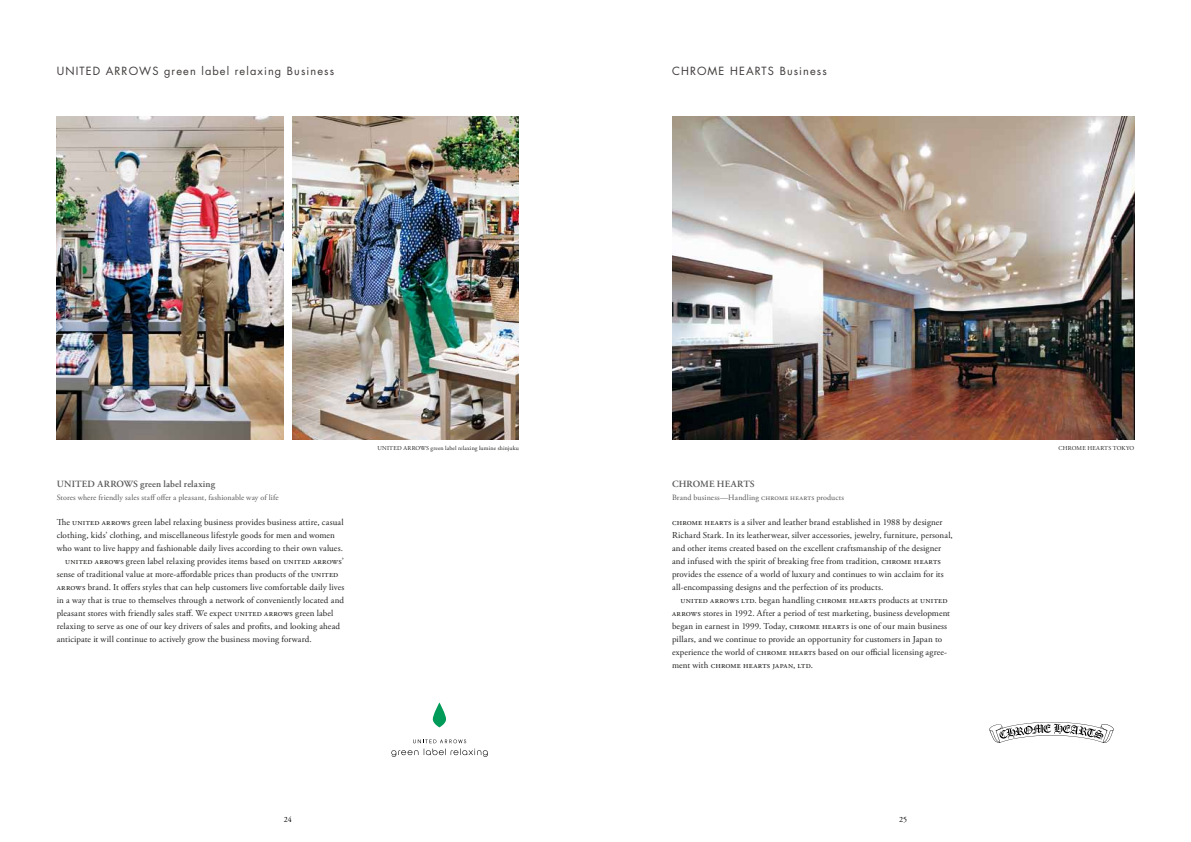
<style>
.page{position:relative;width:1191px;height:842px;background:#fff}
.page>*{position:absolute;margin:0;border:0;box-sizing:border-box;transform-origin:0 0}
.t1{font:11px "Futura";letter-spacing:.1em;color:#3e3a39}
.t2{font:600 9.5px "Adobe Garamond Pro";letter-spacing:.015em;color:#595757}
.t3{font:9px/13px "Adobe Garamond Pro";letter-spacing:.015em;color:#1f1e1d}
.t4{font:8px "Adobe Garamond Pro";letter-spacing:.01em;color:#595757}
.t5{font:8px "Adobe Garamond Pro";color:#000}
.t6{font:6px "Adobe Garamond Pro";letter-spacing:.03em;color:#1f1e1d}
</style>
<div class="page">
<svg style="left:433px;top:702px;width:13px;height:25px"></svg>
<svg style="left:391px;top:739px;width:97px;height:18px"></svg>
<img style="left:292px;top:116px;width:227px;height:323px">
<img style="left:57px;top:116px;width:226px;height:323px">
<img style="left:672px;top:116px;width:462px;height:323px">
<svg style="left:989px;top:722px;width:124px;height:21px"></svg>
<p class="t1" style="left:57px;top:63px;width:279px">UNITED ARROWS green label relaxing Business</p>
<p class="t1" style="left:672px;top:63px;width:156px">CHROME HEARTS Business</p>
<p class="t2" style="left:57px;top:478px;width:160px">UNITED ARROWS green label relaxing</p>
<p class="t4" style="left:57px;top:493px;width:223px">Stores where friendly sales staff offer a pleasant, fashionable way of life</p>
<p class="t3" style="left:57px;top:516px;width:288px">The united arrows green label relaxing business provides business attire, casual</p>
<p class="t3" style="left:57px;top:529px;width:280px">clothing, kids’ clothing, and miscellaneous lifestyle goods for men and women</p>
<p class="t3" style="left:57px;top:542px;width:288px">who want to live happy and fashionable daily lives according to their own values.</p>
<p class="t3" style="left:65px;top:555px;width:280px">united arrows green label relaxing provides items based on united arrows’</p>
<p class="t3" style="left:57px;top:568px;width:283px">sense of traditional value at more-affordable prices than products of the united</p>
<p class="t3" style="left:57px;top:581px;width:289px">arrows brand. It offers styles that can help customers live comfortable daily lives</p>
<p class="t3" style="left:57px;top:594px;width:289px">in a way that is true to themselves through a network of conveniently located and</p>
<p class="t3" style="left:57px;top:607px;width:278px">pleasant stores with friendly sales staff. We expect united arrows green label</p>
<p class="t3" style="left:57px;top:620px;width:285px">relaxing to serve as one of our key drivers of sales and profits, and looking ahead</p>
<p class="t3" style="left:57px;top:633px;width:257px">anticipate it will continue to actively grow the business moving forward.</p>
<p class="t6" style="left:377px;top:445px;width:143px">UNITED ARROWS green label relaxing lumine shinjuku</p>
<p class="t2" style="left:672px;top:478px;width:84px">CHROME HEARTS</p>
<p class="t4" style="left:672px;top:493px;width:173px">Brand business—Handling chrome hearts products</p>
<p class="t3" style="left:672px;top:516px;width:282px">chrome hearts is a silver and leather brand established in 1988 by designer Richard Stark. In its leatherwear, silver accessories, jewelry, furniture, personal, and other items created based on the excellent craftsmanship of the designer and infused with the spirit of breaking free from tradition, chrome hearts provides the essence of a world of luxury and continues to win acclaim for its all-encompassing designs and the perfection of its products.</p>
<p class="t3" style="left:672px;top:594px;width:279px;text-indent:9px">united arrows ltd. began handling chrome hearts products at united arrows stores in 1992. After a period of test marketing, business development began in earnest in 1999. Today, chrome hearts is one of our main business pillars, and we continue to provide an opportunity for customers in Japan to experience the world of chrome hearts based on our official licensing agree&shy;ment with chrome hearts japan, ltd.</p>
<p class="t5" style="left:284px;top:815px;width:9px">24</p>
<p class="t5" style="left:899px;top:815px;width:9px">25</p>
<p class="t6" style="left:1058px;top:445px;width:77px">CHROME HEARTS TOKYO</p>
</div>
